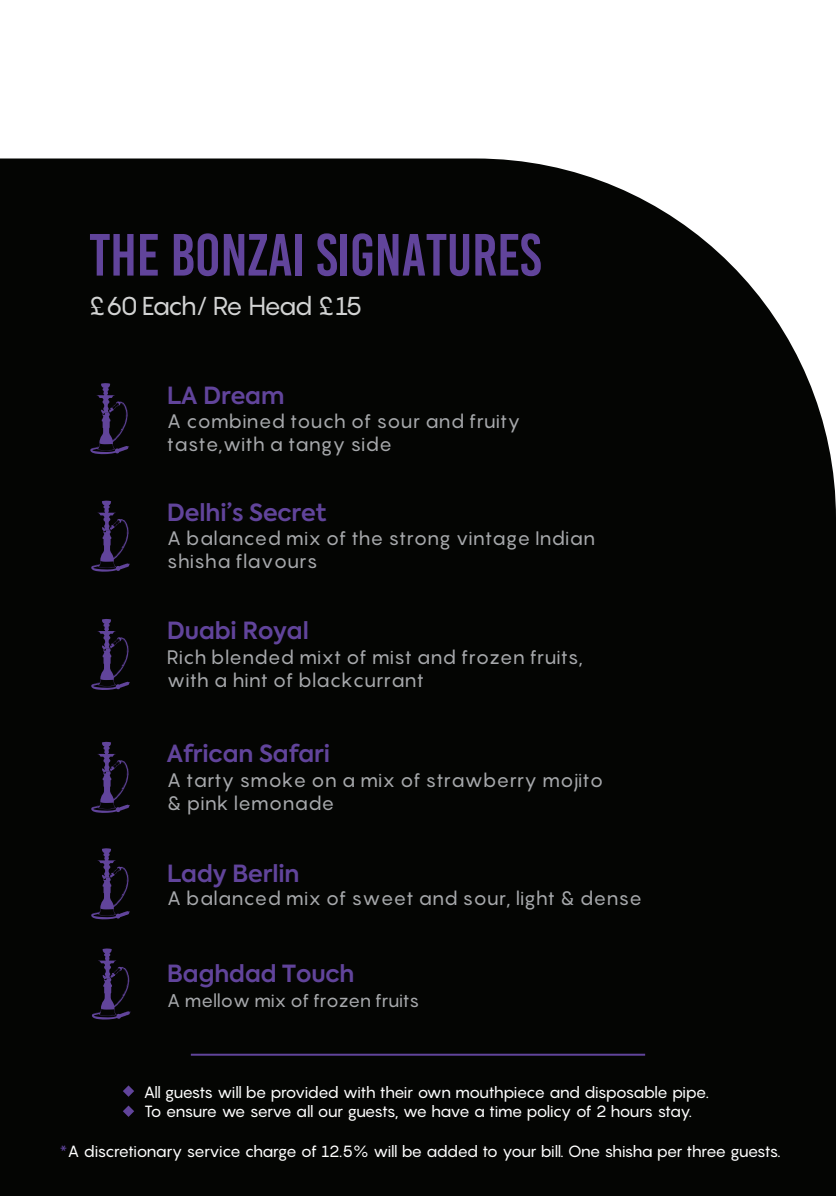
<style>
.page{position:relative;width:836px;height:1196px;background:#fff}
.page>*{position:absolute;margin:0;border:0;box-sizing:border-box;transform-origin:0 0}
.t1{font:59.4px "Bebas Kai";letter-spacing:-.005em;color:#61449b}
.t2{font:25.6px "Pangram";letter-spacing:-.09em;color:#d2d3d3}
.t3{font:600 23.6px "Axiforma";letter-spacing:-.005em;color:#61449b}
.t4{font:19.2px/23px "Pangram";color:#a7a9ac}
.t5{font:18.2px "Pangram";letter-spacing:-.02em;color:#a7a9ac}
.t6{font:16px/19.2px "Pangram";letter-spacing:-.06em;color:#fff}
.s1{color:#60459c}
</style>
<div class="page">
<div style="left:0;top:158px;width:835px;height:1037px;background:#040503"></div>
<svg style="left:92px;top:948px;width:39px;height:71px;background:#191326"></svg>
<svg style="left:90px;top:383px;width:39px;height:71px;background:#191326"></svg>
<svg style="left:91px;top:500px;width:39px;height:71px;background:#191326"></svg>
<svg style="left:91px;top:619px;width:39px;height:71px;background:#191326"></svg>
<svg style="left:91px;top:741px;width:39px;height:71px;background:#191326"></svg>
<svg style="left:91px;top:848px;width:39px;height:71px;background:#191326"></svg>
<hr style="left:191px;top:1053px;width:454px;height:2px;background:#61449b">
<svg style="left:123px;top:1085px;width:11px;height:11px"></svg>
<svg style="left:123px;top:1105px;width:11px;height:11px"></svg>
<h1 class="t1" style="left:89px;top:223px;width:453px">THE BONZAI SIGNATURES</h1>
<h2 class="t2" style="left:89px;top:289px;width:275px">£60 Each/ Re Head £15</h2>
<p class="t3" style="left:167px;top:379px;width:119px">LA Dream</p>
<p class="t4" style="left:167px;top:409px;width:354px">A combined touch of sour and fruity taste,with a tangy side</p>
<p class="t3" style="left:167px;top:496px;width:161px">Delhi’s Secret</p>
<p class="t4" style="left:167px;top:526px;width:429px">A balanced mix of the strong vintage Indian shisha flavours</p>
<p class="t3" style="left:167px;top:615px;width:143px">Duabi Royal</p>
<p class="t4" style="left:167px;top:644px;width:417px">Rich blended mixt of mist and frozen fruits, with a hint of blackcurrant</p>
<p class="t3" style="left:167px;top:737px;width:165px">African Safari</p>
<p class="t4" style="left:167px;top:767px;width:437px">A tarty smoke on a mix of strawberry mojito &amp; pink lemonade</p>
<p class="t3" style="left:167px;top:857px;width:134px">Lady Berlin</p>
<p class="t4" style="left:167px;top:886px;width:476px">A balanced mix of sweet and sour, light &amp; dense</p>
<p class="t3" style="left:167px;top:957px;width:189px">Baghdad Touch</p>
<p class="t5" style="left:167px;top:988px;width:254px">A mellow mix of frozen fruits</p>
<p class="t6" style="left:143px;top:1081px;width:567px">All guests will be provided with their own mouthpiece and disposable pipe.<br>To ensure we serve all our guests, we have a time policy of 2 hours stay.</p>
<p class="t6" style="left:59px;top:1141px;width:722px"><span class="s1">*</span>A discretionary service charge of 12.5% will be added to your bill. One shisha per three guests.</p>
</div>
